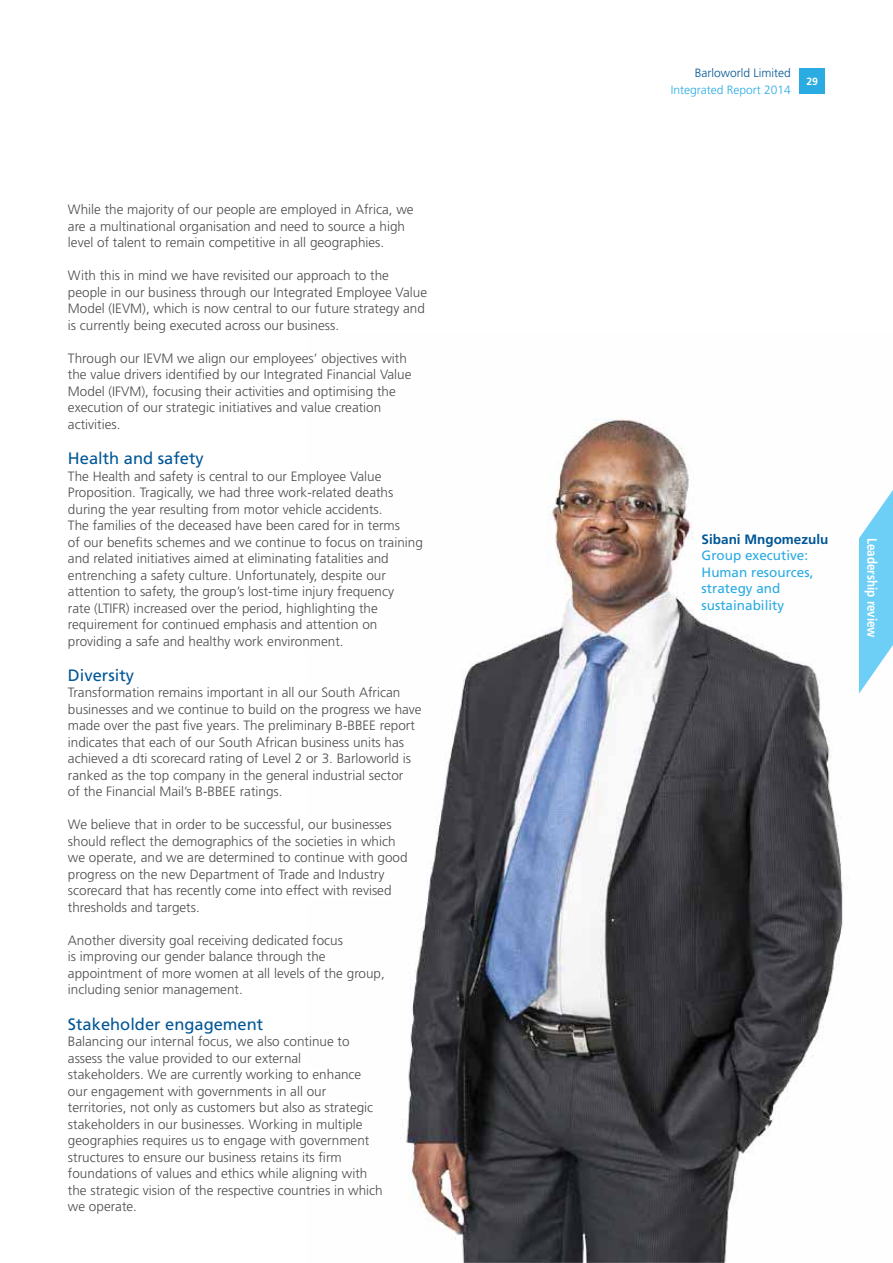
<style>
.page{position:relative;width:893px;height:1263px;background:#fff}
.page>*{position:absolute;margin:0;border:0;box-sizing:border-box;transform-origin:0 0}
.t1{font:16.5px "Frutiger LT Std";color:#005696}
.t2{font:300 13.5px/16.5px "Frutiger LT Std";color:#4d4d4f}
.t3{font:13.5px/16.5px "Frutiger LT Std";color:#2aabe2}
.t4{font:700 13.5px "Frutiger LT Std";color:#005696}
.t5{font:700 13.5px "Frutiger LT Std";color:#fff;scale:.86 1}
.t6{font:300 12px "Frutiger LT Std";color:#2aabe2}
.t7{font:300 12px "Frutiger LT Std";color:#005696}
.t8{font:700 10.5px "Frutiger LT Std";color:#fff}
</style>
<div class="page">
<img style="left:406px;top:419px;width:437px;height:844px">
<img style="left:406px;top:536px;width:17px;height:13px">
<img style="left:406px;top:704px;width:16px;height:13px">
<img style="left:406px;top:720px;width:9px;height:13px">
<img style="left:406px;top:753px;width:5px;height:13px">
<img style="left:406px;top:852px;width:2px;height:13px">
<svg style="left:859px;top:490px;width:34px;height:204px"></svg>
<div style="left:799px;top:68px;width:26px;height:26px;background:#2aabe2"></div>
<p class="t2" style="left:68px;top:202px;width:347px">While the majority of our people are employed in Africa, we are a multinational organisation and need to source a high level of talent to remain competitive in all geographies.</p>
<p class="t2" style="left:68px;top:268px;width:361px">With this in mind we have revisited our approach to the people in our business through our Integrated Employee Value Model (IEVM), which is now central to our future strategy and is currently being executed across our business.</p>
<p class="t2" style="left:68px;top:350px;width:345px">Through our IEVM we align our employees’ objectives with the value drivers identified by our Integrated Financial Value Model (IFVM), focusing their activities and optimising the execution of our strategic initiatives and value creation activities.</p>
<p class="t1" style="left:68px;top:451px;width:137px">Health and safety</p>
<p class="t2" style="left:68px;top:468px;width:356px">The Health and safety is central to our Employee Value Proposition. Tragically, we had three work-related deaths during the year resulting from motor vehicle accidents.<br>The families of the deceased have been cared for in terms<br>of our benefits schemes and we continue to focus on training and related initiatives aimed at eliminating fatalities and entrenching a safety culture. Unfortunately, despite our attention to safety, the group’s lost-time injury frequency<br>rate (LTIFR) increased over the period, highlighting the requirement for continued emphasis and attention on providing a safe and healthy work environment.</p>
<p class="t1" style="left:68px;top:668px;width:68px">Diversity</p>
<p class="t2" style="left:68px;top:685px;width:355px">Transformation remains important in all our South African businesses and we continue to build on the progress we have made over the past five years. The preliminary B-BBEE report indicates that each of our South African business units has achieved a dti scorecard rating of Level 2 or 3. Barloworld is ranked as the top company in the general industrial sector<br>of the Financial Mail’s B-BBEE ratings.</p>
<p class="t2" style="left:68px;top:817px;width:341px">We believe that in order to be successful, our businesses should reflect the demographics of the societies in which we operate, and we are determined to continue with good progress on the new Department of Trade and Industry scorecard that has recently come into effect with revised thresholds and targets.</p>
<p class="t2" style="left:68px;top:932px;width:318px">Another diversity goal receiving dedicated focus<br>is improving our gender balance through the appointment of more women at all levels of the group, including senior management.</p>
<p class="t1" style="left:68px;top:1017px;width:197px">Stakeholder engagement</p>
<p class="t2" style="left:68px;top:1034px;width:316px">Balancing our internal focus, we also continue to assess the value provided to our external<br>stakeholders. We are currently working to enhance our engagement with governments in all our territories, not only as customers but also as strategic stakeholders in our businesses. Working in multiple geographies requires us to engage with government structures to ensure our business retains its firm foundations of values and ethics while aligning with the strategic vision of the respective countries in which we operate.</p>
<p class="t7" style="left:695px;top:68px;width:97px">Barloworld Limited</p>
<p class="t6" style="left:671px;top:84px;width:122px">Integrated Report 2014</p>
<p class="t8" style="left:806px;top:77px;width:13px">29</p>
<p class="t4" style="left:702px;top:533px;width:128px">Sibani Mngomezulu</p>
<p class="t3" style="left:702px;top:548px;width:113px">Group executive:<br>Human resources, strategy and sustainability</p>
<p class="t5" style="left:878px;top:538px;width:118px;rotate:90deg">Leadership review</p>
</div>
